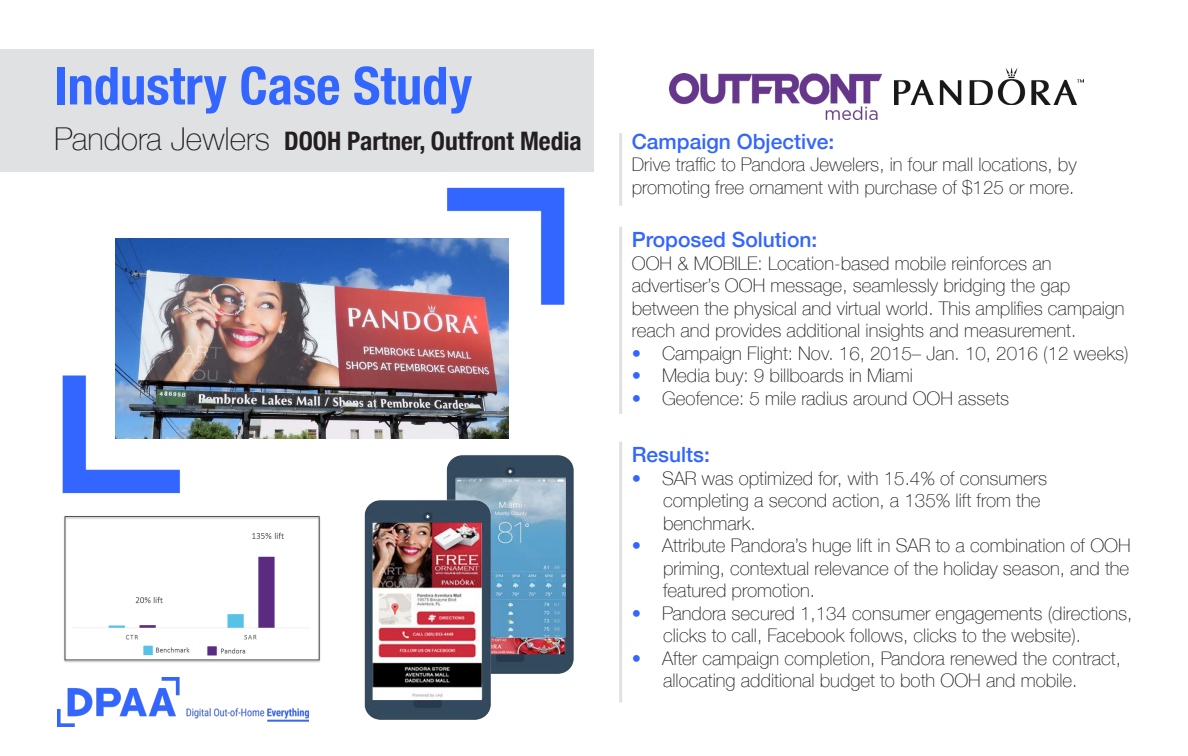
<style>
.page{position:relative;width:1188px;height:756px;background:#fff}
.page>*{position:absolute;margin:0;border:0;box-sizing:border-box;transform-origin:0 0}
.t1{font:700 condensed 52.5px "Helvetica Neue";color:#36f}
.t2{font:100 31.5px "Helvetica Neue";color:#231f20}
.t3{font:700 condensed 25.5px "Helvetica Neue";color:#231f20}
.t4{font:500 21px "Helvetica Neue";color:#36f}
.t5{font:100 18.75px/22.5px "Helvetica Neue";color:#231f20}
.s1{color:#36f}
</style>
<div class="page">
<div style="left:0;top:50px;width:594px;height:122px;background:#e0e1e3"></div>
<hr style="left:619px;top:133px;width:3px;height:73px;background:#e0e1e3">
<hr style="left:619px;top:227px;width:3px;height:187px;background:#e0e1e3">
<hr style="left:619px;top:442px;width:3px;height:261px;background:#e0e1e3">
<img style="left:58px;top:678px;width:251px;height:48px">
<img style="left:410px;top:187px;width:155px;height:154px">
<img style="left:62px;top:375px;width:155px;height:119px">
<img style="left:115px;top:239px;width:393px;height:199px">
<img style="left:446px;top:455px;width:128px;height:219px">
<img style="left:364px;top:487px;width:137px;height:233px">
<img style="left:669px;top:74px;width:212px;height:45px">
<img style="left:895px;top:68px;width:189px;height:37px">
<img style="left:64px;top:516px;width:257px;height:147px">
<p class="t1" style="left:54px;top:42px;width:420px">Industry Case Study</p>
<p class="t2" style="left:54px;top:115px;width:218px">Pandora Jewlers</p>
<p class="t3" style="left:284px;top:120px;width:299px">DOOH Partner, Outfront Media</p>
<p class="t4" style="left:632px;top:125px;width:204px">Campaign Objective:</p>
<p class="t5" style="left:632px;top:153px;width:446px">Drive traffic to Pandora Jewelers, in four mall locations, by</p>
<p class="t5" style="left:632px;top:175px;width:444px">promoting free ornament with purchase of $125 or more.</p>
<p class="t4" style="left:632px;top:223px;width:187px">Proposed Solution:</p>
<p class="t5" style="left:632px;top:251px;width:421px">OOH &amp; MOBILE: Location-based mobile reinforces an</p>
<p class="t5" style="left:632px;top:273px;width:440px">advertiser’s OOH message, seamlessly bridging the gap</p>
<p class="t5" style="left:632px;top:296px;width:494px">between the physical and virtual world. This amplifies campaign reach and provides additional insights and measurement.</p>
<p class="t5" style="left:632px;top:341px;width:498px"><span class="s1">•</span> Campaign Flight: Nov. 16, 2015– Jan. 10, 2016 (12 weeks)</p>
<p class="t5" style="left:632px;top:363px;width:283px"><span class="s1">•</span> Media buy: 9 billboards in Miami</p>
<p class="t5" style="left:632px;top:386px;width:379px"><span class="s1">•</span> Geofence: 5 mile radius around OOH assets</p>
<p class="t4" style="left:632px;top:438px;width:80px">Results:</p>
<p class="t5" style="left:632px;top:466px;width:417px"><span class="s1">•</span> SAR was optimized for, with 15.4% of consumers</p>
<p class="t5" style="left:663px;top:488px;width:379px">completing a second action, a 135% lift from the</p>
<p class="t5" style="left:663px;top:511px;width:94px">benchmark.</p>
<p class="t5" style="left:632px;top:533px;width:500px"><span class="s1">•</span> Attribute Pandora’s huge lift in SAR to a combination of OOH</p>
<p class="t5" style="left:663px;top:556px;width:468px">priming, contextual relevance of the holiday season, and the</p>
<p class="t5" style="left:663px;top:578px;width:154px">featured promotion.</p>
<p class="t5" style="left:632px;top:601px;width:502px"><span class="s1">•</span> Pandora secured 1,134 consumer engagements (directions,</p>
<p class="t5" style="left:663px;top:623px;width:420px">clicks to call, Facebook follows, clicks to the website).</p>
<p class="t5" style="left:632px;top:646px;width:491px"><span class="s1">•</span> After campaign completion, Pandora renewed the contract,</p>
<p class="t5" style="left:663px;top:668px;width:416px">allocating additional budget to both OOH and mobile.</p>
</div>
